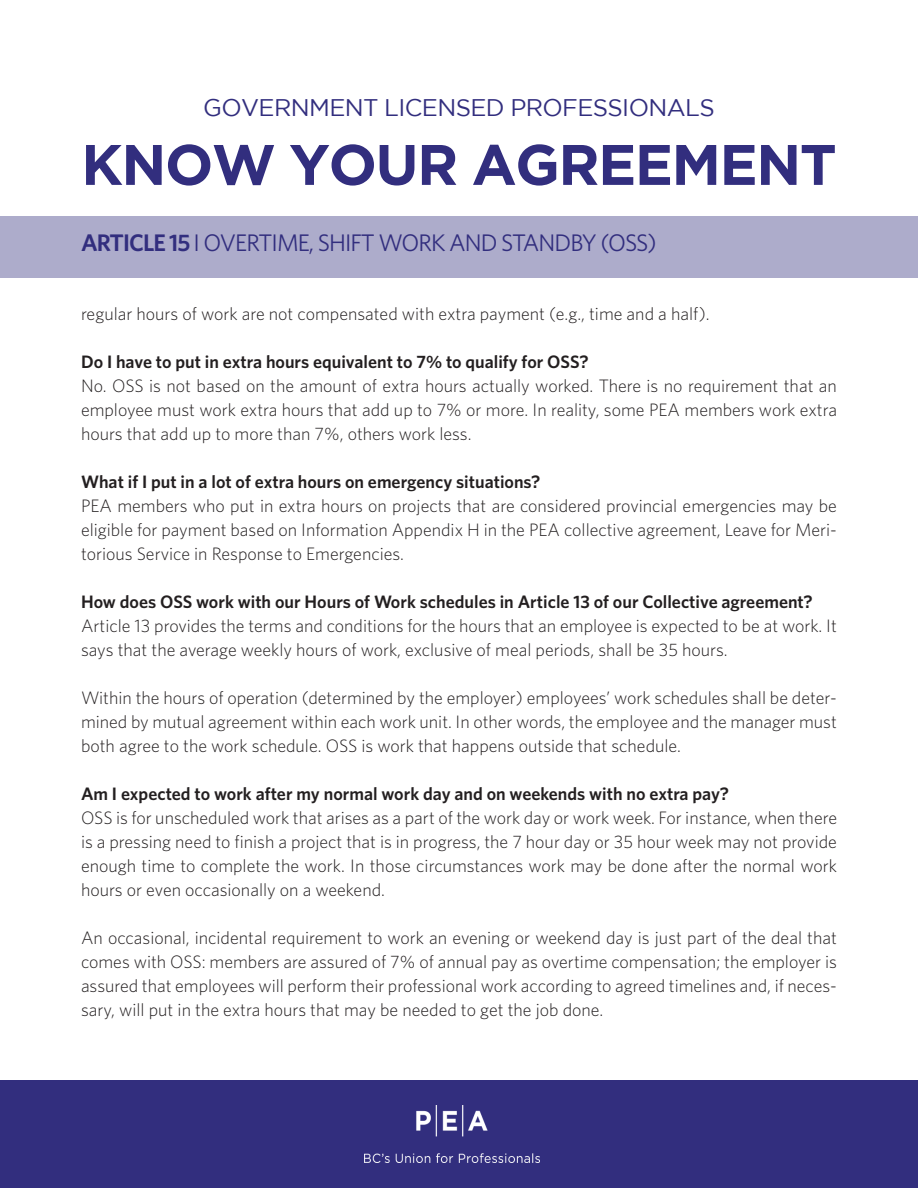
<style>
.page{position:relative;width:918px;height:1188px;background:#fff}
.page>*{position:absolute;margin:0;border:0;box-sizing:border-box;transform-origin:0 0}
.t1{font:700 57px "Gotham";letter-spacing:-.025em;color:#322e7e}
.t2{font:24px "Whitney";letter-spacing:-.04em;color:#322e7e}
.t3{font:24px "Gotham";letter-spacing:-.025em;color:#322e7e}
.t4{font:300 18px/24px "Whitney";color:#231f20;text-align:justify}
.t5{font:600 18px "Whitney";color:#231f20}
.s1{font-weight:600}
</style>
<div class="page">
<div style="left:0;top:216px;width:918px;height:61px;background:#adaccb"></div>
<div style="left:0;top:1080px;width:918px;height:108px;background:#322e7e"></div>
<img style="left:365px;top:1105px;width:174px;height:57px">
<p class="t3" style="left:203px;top:95px;width:513px">GOVERNMENT LICENSED PROFESSIONALS</p>
<p class="t1" style="left:81px;top:132px;width:757px">KNOW YOUR AGREEMENT</p>
<p class="t2" style="left:81px;top:229px;width:577px"><span class="s1">ARTICLE 15</span> I OVERTIME, SHIFT WORK AND STANDBY (OSS)</p>
<p class="t4" style="left:81px;top:301px;width:630px">regular hours of work are not compensated with extra payment (e.g., time and a half).</p>
<p class="t5" style="left:81px;top:351px;width:509px">Do I have to put in extra hours equivalent to 7% to qualify for OSS?</p>
<p class="t4" style="left:81px;top:373px;width:757px">No. OSS is not based on the amount of extra hours actually worked. There is no requirement that an employee must work extra hours that add up to 7% or more. In reality, some PEA members work extra hours that add up to more than 7%, others work less.</p>
<p class="t5" style="left:81px;top:471px;width:461px">What if I put in a lot of extra hours on emergency situations?</p>
<p class="t4" style="left:81px;top:493px;width:758px">PEA members who put in extra hours on projects that are considered provincial emergencies may be eligible for payment based on Information Appendix H in the PEA collective agreement, Leave for Meri&shy;torious Service in Response to Emergencies.</p>
<p class="t5" style="left:81px;top:591px;width:733px">How does OSS work with our Hours of Work schedules in Article 13 of our Collective agreement?</p>
<p class="t4" style="left:81px;top:613px;width:757px">Article 13 provides the terms and conditions for the hours that an employee is expected to be at work. It says that the average weekly hours of work, exclusive of meal periods, shall be 35 hours.</p>
<p class="t4" style="left:81px;top:685px;width:758px">Within the hours of operation (determined by the employer) employees’ work schedules shall be deter&shy;mined by mutual agreement within each work unit. In other words, the employee and the manager must both agree to the work schedule. OSS is work that happens outside that schedule.</p>
<p class="t5" style="left:81px;top:783px;width:650px">Am I expected to work after my normal work day and on weekends with no extra pay?</p>
<p class="t4" style="left:81px;top:805px;width:758px">OSS is for unscheduled work that arises as a part of the work day or work week. For instance, when there is a pressing need to finish a project that is in progress, the 7 hour day or 35 hour week may not provide enough time to complete the work. In those circumstances work may be done after the normal work hours or even occasionally on a weekend.</p>
<p class="t4" style="left:81px;top:925px;width:758px">An occasional, incidental requirement to work an evening or weekend day is just part of the deal that comes with OSS: members are assured of 7% of annual pay as overtime compensation; the employer is assured that employees will perform their professional work according to agreed timelines and, if neces&shy;sary, will put in the extra hours that may be needed to get the job done.</p>
</div>
